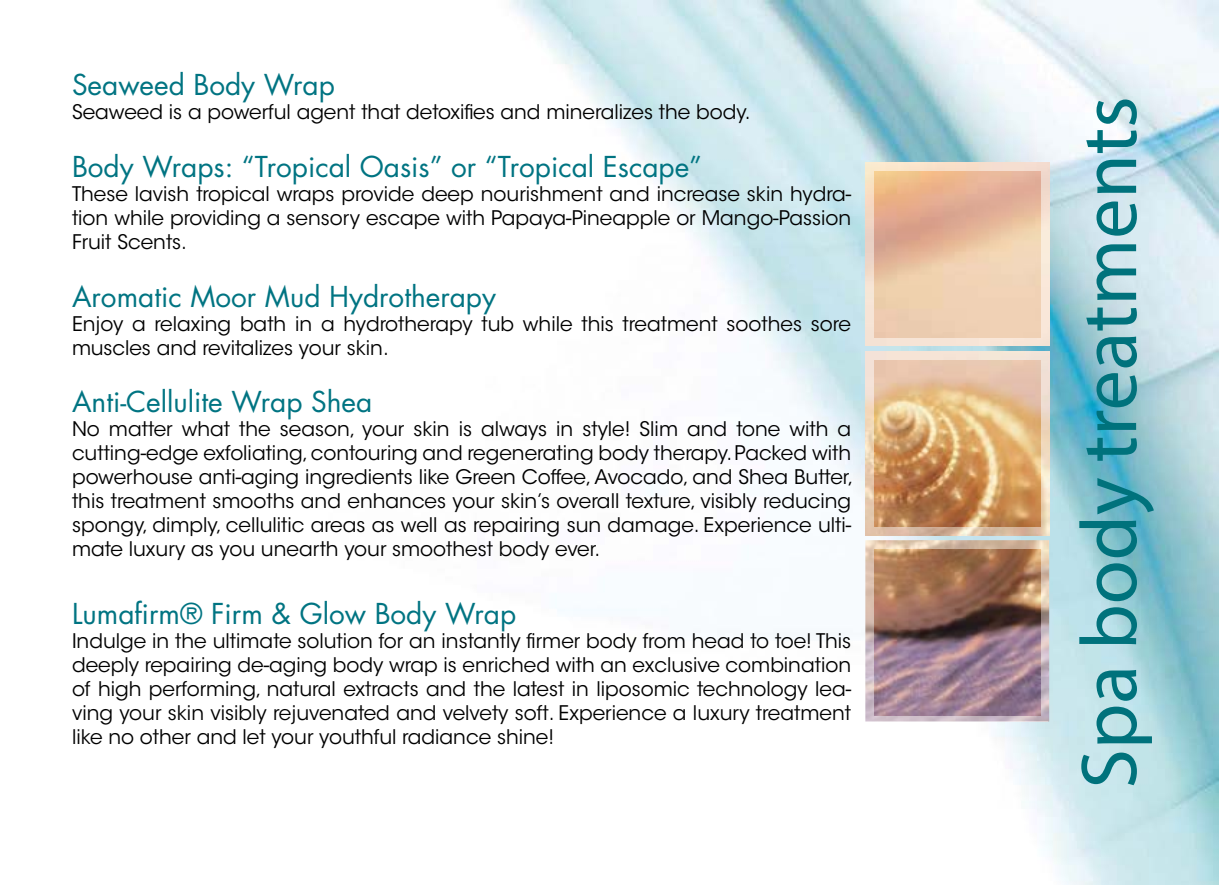
<style>
.page{position:relative;width:1219px;height:885px;background:#fff}
.page>*{position:absolute;margin:0;border:0;box-sizing:border-box;transform-origin:0 0}
.t1{font:80px "Myriad Pro";color:#00727c}
.t2{font:28px "Futura Std";color:#007482}
.t3{font:20px/24px "ITC Avant Garde Std";color:#000;text-align:justify}
</style>
<div class="page">
<img style="left:510px;top:0;width:709px;height:884px">
<hr style="left:867px;top:721px;width:180px;height:1px;background:#fff">
<img style="left:865px;top:540px;width:184px;height:181px">
<img style="left:874px;top:549px;width:166px;height:166px">
<img style="left:865px;top:351px;width:184px;height:184px">
<img style="left:874px;top:360px;width:166px;height:166px">
<img style="left:865px;top:162px;width:184px;height:184px">
<img style="left:874px;top:171px;width:166px;height:166px">
<h2 class="t2" style="left:72px;top:67px;width:264px">Seaweed Body Wrap</h2>
<p class="t3" style="left:72px;top:100px;width:680px">Seaweed is a powerful agent that detoxifies and mineralizes the body.</p>
<h2 class="t2" style="left:72px;top:149px;width:631px">Body Wraps: “Tropical Oasis” or “Tropical Escape”</h2>
<p class="t3" style="left:72px;top:182px;width:781px">These lavish tropical wraps provide deep nourishment and increase skin hydra&shy;tion while providing a sensory escape with Papaya-Pineapple or Mango-Passion Fruit Scents.</p>
<h2 class="t2" style="left:72px;top:278px;width:426px">Aromatic Moor Mud Hydrotherapy</h2>
<p class="t3" style="left:72px;top:311px;width:781px">Enjoy a relaxing bath in a hydrotherapy tub while this treatment soothes sore muscles and revitalizes your skin.</p>
<h2 class="t2" style="left:72px;top:384px;width:302px">Anti-Cellulite Wrap Shea</h2>
<p class="t3" style="left:72px;top:417px;width:783px">No matter what the season, your skin is always in style! Slim and tone with a cutting-edge exfoliating, contouring and regenerating body therapy. Packed with powerhouse anti-aging ingredients like Green Coffee, Avocado, and Shea Butter, this treatment smooths and enhances your skin’s overall texture, visibly reducing spongy, dimply, cellulitic areas as well as repairing sun damage. Experience ulti&shy;mate luxury as you unearth your smoothest body ever.</p>
<h2 class="t2" style="left:72px;top:595px;width:446px">Lumafirm® Firm &amp; Glow Body Wrap</h2>
<p class="t3" style="left:72px;top:628px;width:781px">Indulge in the ultimate solution for an instantly firmer body from head to toe! This deeply repairing de-aging body wrap is enriched with an exclusive combination of high performing, natural extracts and the latest in liposomic technology lea&shy;ving your skin visibly rejuvenated and velvety soft. Experience a luxury treatment like no other and let your youthful radiance shine!</p>
<h1 class="t1" style="left:1060px;top:788px;width:693px;rotate:-90deg">Spa body treatments</h1>
</div>
